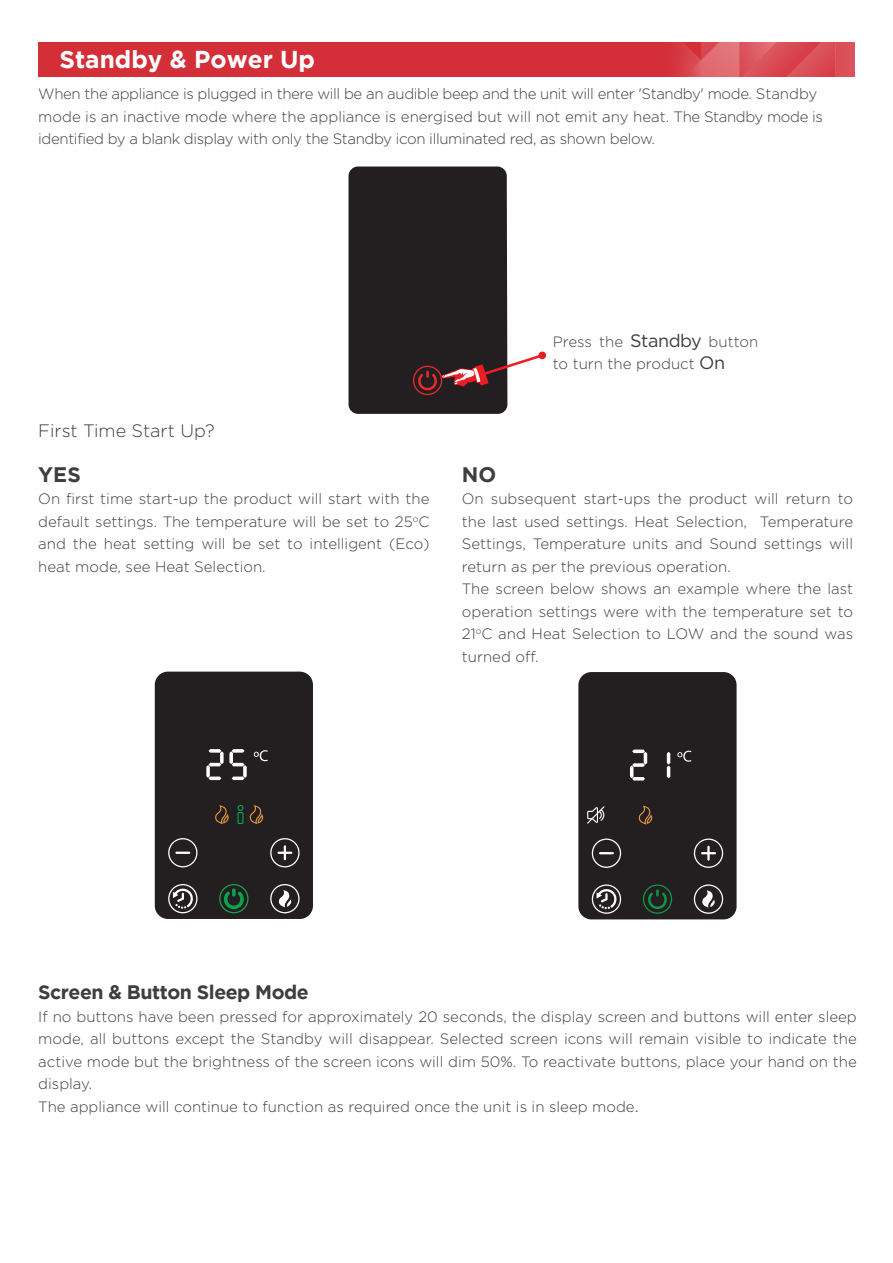
<style>
.page{position:relative;width:893px;height:1263px;background:#fff}
.page>*{position:absolute;margin:0;border:0;box-sizing:border-box;transform-origin:0 0}
.t1{font:700 24.45px "Gotham";color:#fff}
.t2{font:700 21px "Gotham";color:#3e3e3f}
.t3{font:700 19.5px "Gotham";letter-spacing:-.025em;color:#3e3e3f}
.t4{font:300 18px "Gotham";color:#3e3e3f}
.t5{font:300 15px/22.5px "Gotham";color:#3e3e3f;text-align:justify}
.t6{font:300 15px/22.5px "Gotham";letter-spacing:-.025em;color:#3e3e3f}
.s1{font-weight:400;font-size:18px}
.s2{font-size:18px}
</style>
<div class="page">
<div style="left:38px;top:42px;width:817px;height:34px;background:#d42f39"></div>
<svg style="left:835px;top:42px;width:20px;height:35px"></svg>
<svg style="left:663px;top:42px;width:172px;height:35px"></svg>
<svg style="left:349px;top:167px;width:198px;height:247px"></svg>
<div style="left:155px;top:672px;width:158px;height:247px;background:#231f20;border-radius:13px"></div>
<svg style="left:206px;top:749px;width:41px;height:31px"></svg>
<svg style="left:254px;top:750px;width:14px;height:11px"></svg>
<svg style="left:237px;top:805px;width:6px;height:19px"></svg>
<svg style="left:215px;top:805px;width:14px;height:19px"></svg>
<svg style="left:250px;top:805px;width:14px;height:19px"></svg>
<svg style="left:219px;top:884px;width:30px;height:29px"></svg>
<svg style="left:270px;top:838px;width:30px;height:29px"></svg>
<svg style="left:168px;top:838px;width:30px;height:29px"></svg>
<svg style="left:270px;top:884px;width:30px;height:29px"></svg>
<svg style="left:168px;top:884px;width:30px;height:29px"></svg>
<div style="left:578px;top:672px;width:159px;height:247px;background:#231f20;border-radius:13px"></div>
<svg style="left:630px;top:749px;width:17px;height:31px"></svg>
<svg style="left:666px;top:752px;width:4px;height:27px"></svg>
<svg style="left:677px;top:751px;width:14px;height:11px"></svg>
<svg style="left:639px;top:806px;width:14px;height:18px"></svg>
<svg style="left:587px;top:806px;width:18px;height:18px"></svg>
<svg style="left:643px;top:884px;width:29px;height:30px"></svg>
<svg style="left:694px;top:838px;width:29px;height:30px"></svg>
<svg style="left:592px;top:838px;width:29px;height:30px"></svg>
<svg style="left:694px;top:884px;width:29px;height:30px"></svg>
<svg style="left:592px;top:884px;width:29px;height:30px"></svg>
<p class="t1" style="left:60px;top:46px;width:257px">Standby &amp; Power Up</p>
<p class="t6" style="left:38px;top:82px;width:786px">When the appliance is plugged in there will be an audible beep and the unit will enter 'Standby' mode. Standby mode is an inactive mode where the appliance is energised but will not emit any heat. The Standby mode is identified by a blank display with only the Standby icon illuminated red, as shown below.</p>
<p class="t4" style="left:38px;top:420px;width:178px">First Time Start Up?</p>
<p class="t2" style="left:38px;top:462px;width:44px">YES</p>
<p class="t5" style="left:38px;top:487px;width:393px">On first time start-up the product will start with the default settings. The temperature will be set to 25<sup>o</sup>C and the heat setting will be set to intelligent (Eco) heat mode, see Heat Selection.</p>
<p class="t5" style="left:553px;top:330px;width:207px">Press the <span class="s1">Standby</span> button to turn the product <span class="s1">On</span></p>
<p class="t2" style="left:462px;top:462px;width:36px">NO</p>
<p class="t5" style="left:462px;top:487px;width:393px">On subsequent start-ups the product will return to the last used settings. Heat Selection, Temperature Settings, Temperature units and Sound settings will return as per the previous operation.</p>
<p class="t5" style="left:462px;top:577px;width:393px">The screen below shows an example where the last operation settings were with the temperature set to 21<sup>o</sup>C and Heat Selection to LOW and the sound was turned off.</p>
<p class="t3" style="left:38px;top:981px;width:272px">Screen &amp; Button Sleep Mode</p>
<p class="t5" style="left:38px;top:1005px;width:820px">If no buttons have been pressed for approximately 20 seconds, the display screen and buttons will enter sleep mode, all buttons except the Standby will disappear. Selected screen icons will remain visible to indicate the active mode but the brightness of the screen icons will dim 50%. To reactivate buttons, place your hand on the display.</p>
<p class="t5" style="left:38px;top:1095px;width:602px">The appliance will continue to function as required once the unit is in sleep mode<span class="s2">.</span></p>
</div>
